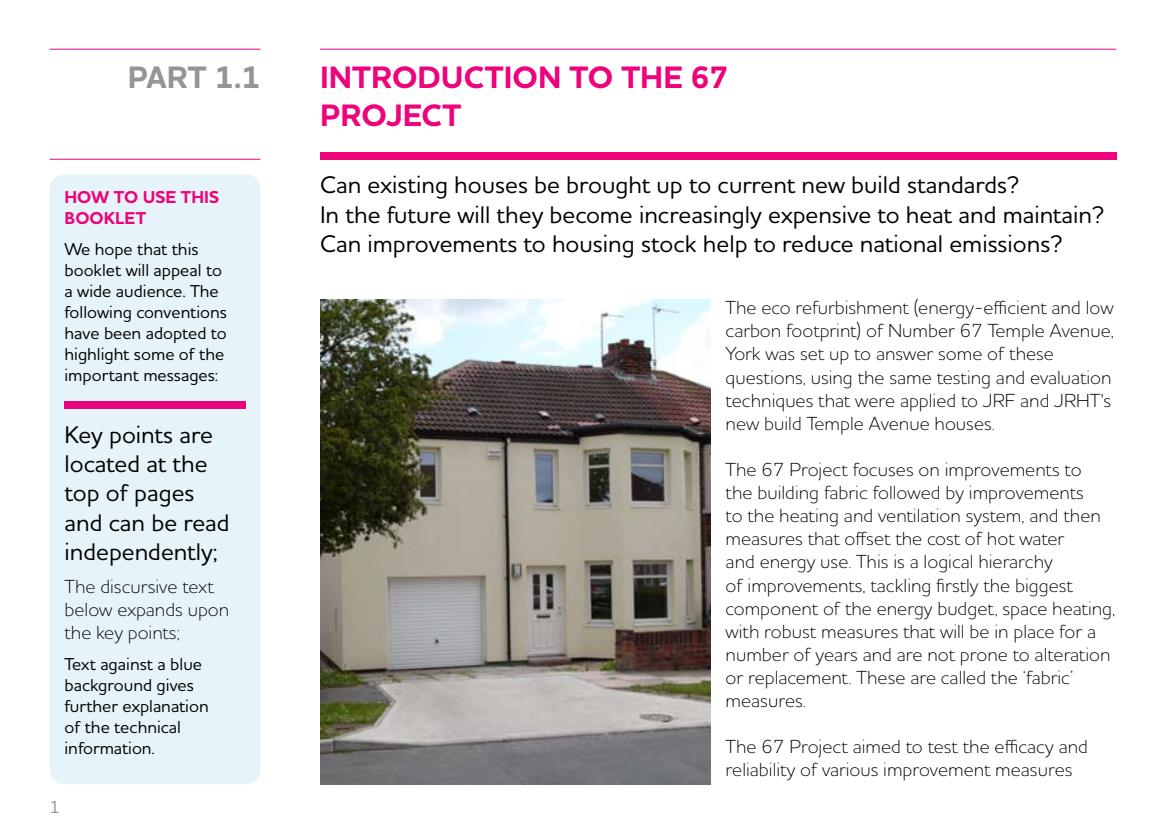
<style>
.page{position:relative;width:1166px;height:834px;background:#fff}
.page>*{position:absolute;margin:0;border:0;box-sizing:border-box;transform-origin:0 0}
.t1{font:700 31.5px/37.8px "Houschka Pro";color:#ed037c}
.t2{font:700 31.5px "Houschka Pro";color:#939598}
.t3{font:500 24.5px/29.4px "Houschka Pro";color:#000}
.t4{font:300 19.25px/23.1px "Houschka Pro";color:#000}
.t5{font:500 17.5px/21px "Houschka Pro";color:#000}
.t6{font:700 17.5px/21px "Houschka Pro";color:#ed037c}
.t7{font:500 17.5px "Houschka Pro";color:#939598}
</style>
<div class="page">
<hr style="left:320px;top:49px;width:796px;height:1px;background:#ed037c">
<hr style="left:50px;top:49px;width:210px;height:1px;background:#ed037c">
<hr style="left:50px;top:159px;width:210px;height:1px;background:#ed037c">
<div style="left:320px;top:152px;width:796px;height:8px;background:#ed037c"></div>
<img style="left:320px;top:299px;width:391px;height:485px">
<div style="left:50px;top:174px;width:210px;height:610px;background:#e6f3f9;border-radius:15px"></div>
<div style="left:64px;top:401px;width:182px;height:8px;background:#ed037c"></div>
<h1 class="t2" style="left:128px;top:57px;width:134px">PART 1.1</h1>
<h1 class="t1" style="left:320px;top:59px;width:410px">INTRODUCTION TO THE 67<br>PROJECT</h1>
<p class="t6" style="left:64px;top:187px;width:156px">HOW TO USE THIS<br>BOOKLET</p>
<p class="t5" style="left:64px;top:238px;width:164px">We hope that this booklet will appeal to a wide audience. The following conventions have been adopted to highlight some of the important messages:</p>
<p class="t3" style="left:64px;top:419px;width:167px">Key points are located at the top of pages and can be read independently;</p>
<p class="t4" style="left:64px;top:574px;width:166px">The discursive text below expands upon the key points;</p>
<p class="t5" style="left:64px;top:653px;width:146px">Text against a blue background gives further explanation of the technical information.</p>
<p class="t7" style="left:50px;top:795px;width:12px">1</p>
<p class="t3" style="left:320px;top:169px;width:785px">Can existing houses be brought up to current new build standards?<br>In the future will they become increasingly expensive to heat and maintain?<br>Can improvements to housing stock help to reduce national emissions?</p>
<p class="t4" style="left:725px;top:295px;width:390px">The eco refurbishment (energy-efficient and low carbon footprint) of Number 67 Temple Avenue, York was set up to answer some of these questions, using the same testing and evaluation techniques that were applied to JRF and JRHT's new build Temple Avenue houses.</p>
<p class="t4" style="left:725px;top:457px;width:391px">The 67 Project focuses on improvements to<br>the building fabric followed by improvements<br>to the heating and ventilation system, and then measures that offset the cost of hot water<br>and energy use. This is a logical hierarchy<br>of improvements, tackling firstly the biggest component of the energy budget, space heating, with robust measures that will be in place for a number of years and are not prone to alteration or replacement. These are called the ‘fabric’ measures.</p>
<p class="t4" style="left:725px;top:734px;width:364px">The 67 Project aimed to test the efficacy and reliability of various improvement measures</p>
</div>
